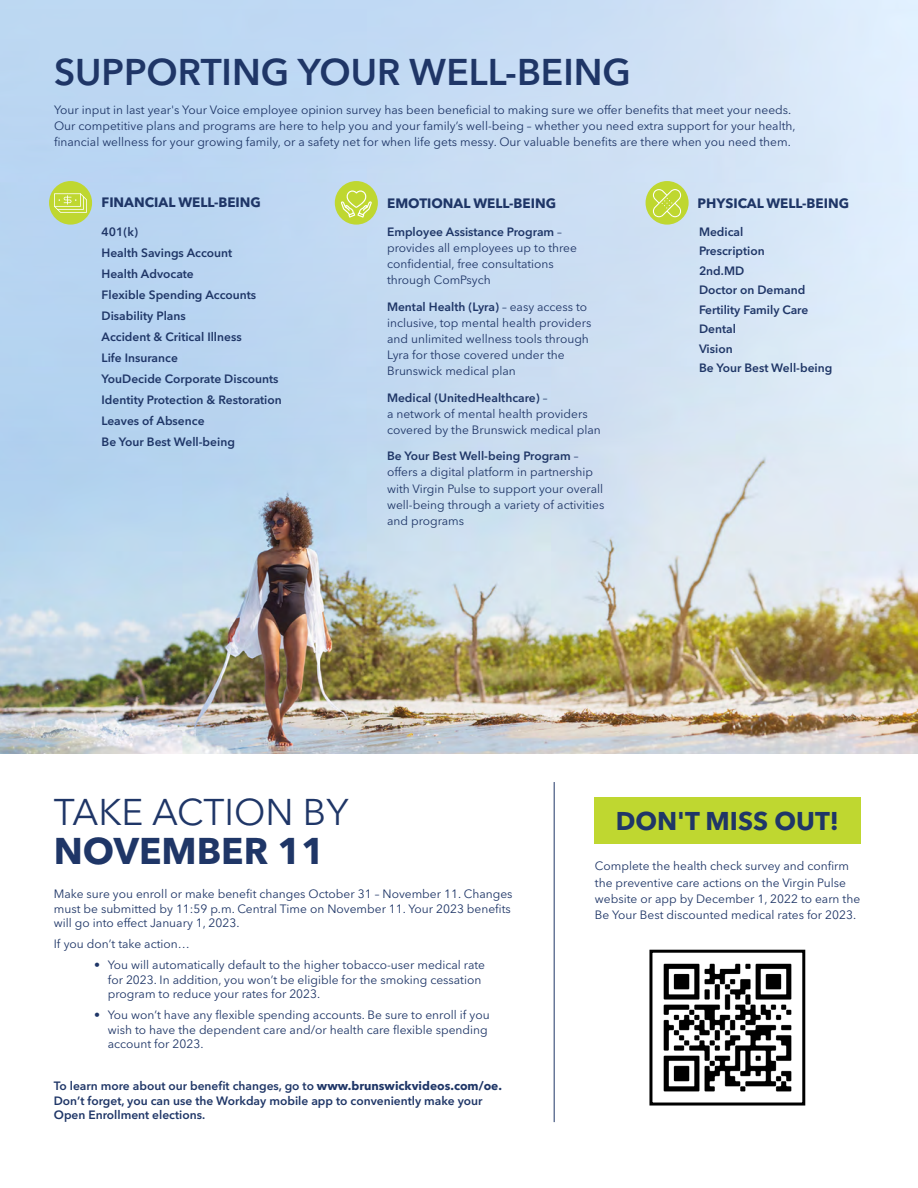
<style>
.page{position:relative;width:918px;height:1188px;background:#fff}
.page>*{position:absolute;margin:0;border:0;box-sizing:border-box;transform-origin:0 0}
.t1{font:600 36.9px "Avenir Next LT Pro";color:#1f3667}
.t2{font:36.9px "Avenir Next LT Pro";color:#1f3667}
.t3{font:700 36.9px "Avenir Next LT Pro";color:#1f3667}
.t4{font:700 25.5px "Avenir Next LT Pro";color:#1f3667}
.t5{font:700 13.5px "Avenir Next LT Pro";color:#1f3667}
.t6{font:12px/16.2px "Avenir Next LT Pro";color:#1f3667}
.t7{font:600 12px/21px "Avenir Next LT Pro";color:#1f3667}
.s1{font-weight:600}
.s2{font-weight:700}
</style>
<div class="page">
<hr style="left:917px;top:754px;width:1px;height:434px;background:#1f3667">
<img style="left:0;top:0;width:918px;height:754px">
<div style="left:335px;top:181px;width:43px;height:44px;background:#bfd730;border-radius:50%"></div>
<svg style="left:341px;top:190px;width:31px;height:28px"></svg>
<div style="left:49px;top:181px;width:43px;height:44px;background:#bfd730;border-radius:50%"></div>
<svg style="left:54px;top:193px;width:33px;height:20px"></svg>
<hr style="left:554px;top:782px;width:1px;height:340px;background:#1f3667">
<div style="left:594px;top:797px;width:266px;height:47px;background:#bfd730"></div>
<img style="left:663px;top:963px;width:129px;height:129px">
<div style="left:649px;top:950px;width:156px;height:156px;border:3px solid #000"></div>
<div style="left:646px;top:181px;width:43px;height:44px;background:#bfd730;border-radius:50%"></div>
<svg style="left:653px;top:189px;width:29px;height:28px"></svg>
<h1 class="t1" style="left:54px;top:50px;width:579px">SUPPORTING YOUR WELL-BEING</h1>
<p class="t6" style="left:54px;top:102px;width:743px">Your input in last year's Your Voice employee opinion survey has been beneficial to making sure we offer benefits that meet your needs.<br>Our competitive plans and programs are here to help you and your family’s well-being – whether you need extra support for your health, financial wellness for your growing family, or a safety net for when life gets messy. Our valuable benefits are there when you need them.</p>
<p class="t5" style="left:102px;top:194px;width:161px">FINANCIAL WELL-BEING</p>
<p class="t5" style="left:387px;top:195px;width:170px">EMOTIONAL WELL-BEING</p>
<p class="t7" style="left:102px;top:221px;width:182px">401(k)<br>Health Savings Account<br>Health Advocate<br>Flexible Spending Accounts<br>Disability Plans<br>Accident &amp; Critical Illness<br>Life Insurance<br>YouDecide Corporate Discounts<br>Identity Protection &amp; Restoration<br>Leaves of Absence<br>Be Your Best Well-being</p>
<p class="t6" style="left:387px;top:223px;width:191px"><span class="s1">Employee Assistance Program</span> – provides all employees up to three confidential, free consultations through ComPsych</p>
<p class="t6" style="left:387px;top:298px;width:206px"><span class="s1">Mental Health (Lyra)</span> – easy access to inclusive, top mental health providers and unlimited wellness tools through Lyra for those covered under the Brunswick medical plan</p>
<p class="t6" style="left:387px;top:389px;width:215px"><span class="s1">Medical (UnitedHealthcare)</span> –<br>a network of mental health providers covered by the Brunswick medical plan</p>
<p class="t6" style="left:387px;top:448px;width:219px"><span class="s1">Be Your Best Well-being Program</span> – offers a digital platform in partnership with Virgin Pulse to support your overall well-being through a variety of activities and programs</p>
<p class="t5" style="left:698px;top:195px;width:153px">PHYSICAL WELL-BEING</p>
<p class="t7" style="left:699px;top:222px;width:135px;line-height:19.5px">Medical<br>Prescription<br>2nd.MD<br>Doctor on Demand<br>Fertility Family Care<br>Dental<br>Vision<br>Be Your Best Well-being</p>
<h1 class="t2" style="left:54px;top:790px;width:296px">TAKE ACTION BY</h1>
<h1 class="t3" style="left:54px;top:828px;width:273px">NOVEMBER 11</h1>
<p class="t6" style="left:54px;top:887px;width:460px;line-height:14.4px">Make sure you enroll or make benefit changes October 31 – November 11. Changes must be submitted by 11:59 p.m. Central Time on November 11. Your 2023 benefits will go into effect January 1, 2023.</p>
<p class="t6" style="left:54px;top:936px;width:138px">If you don’t take action…</p>
<p class="t6" style="left:108px;top:958px;width:379px;line-height:14.4px;text-indent:-13px">• You will automatically default to the higher tobacco-user medical rate for 2023. In addition, you won’t be eligible for the smoking cessation program to reduce your rates for 2023.</p>
<p class="t6" style="left:108px;top:1008px;width:383px;line-height:14.4px;text-indent:-13px">• You won’t have any flexible spending accounts. Be sure to enroll if you wish to have the dependent care and/or health care flexible spending account for 2023.</p>
<p class="t7" style="left:54px;top:1079px;width:450px;line-height:14.4px">To learn more about our benefit changes, go to <span class="s2">www.brunswickvideos.com/oe.<br></span>Don’t forget, you can use the Workday mobile app to conveniently make your<br>Open Enrollment elections.</p>
<h2 class="t4" style="left:616px;top:805px;width:225px">DON'T MISS OUT!</h2>
<p class="t6" style="left:595px;top:858px;width:267px">Complete the health check survey and confirm the preventive care actions on the Virgin Pulse website or app by December 1, 2022 to earn the Be Your Best discounted medical rates for 2023.</p>
</div>
